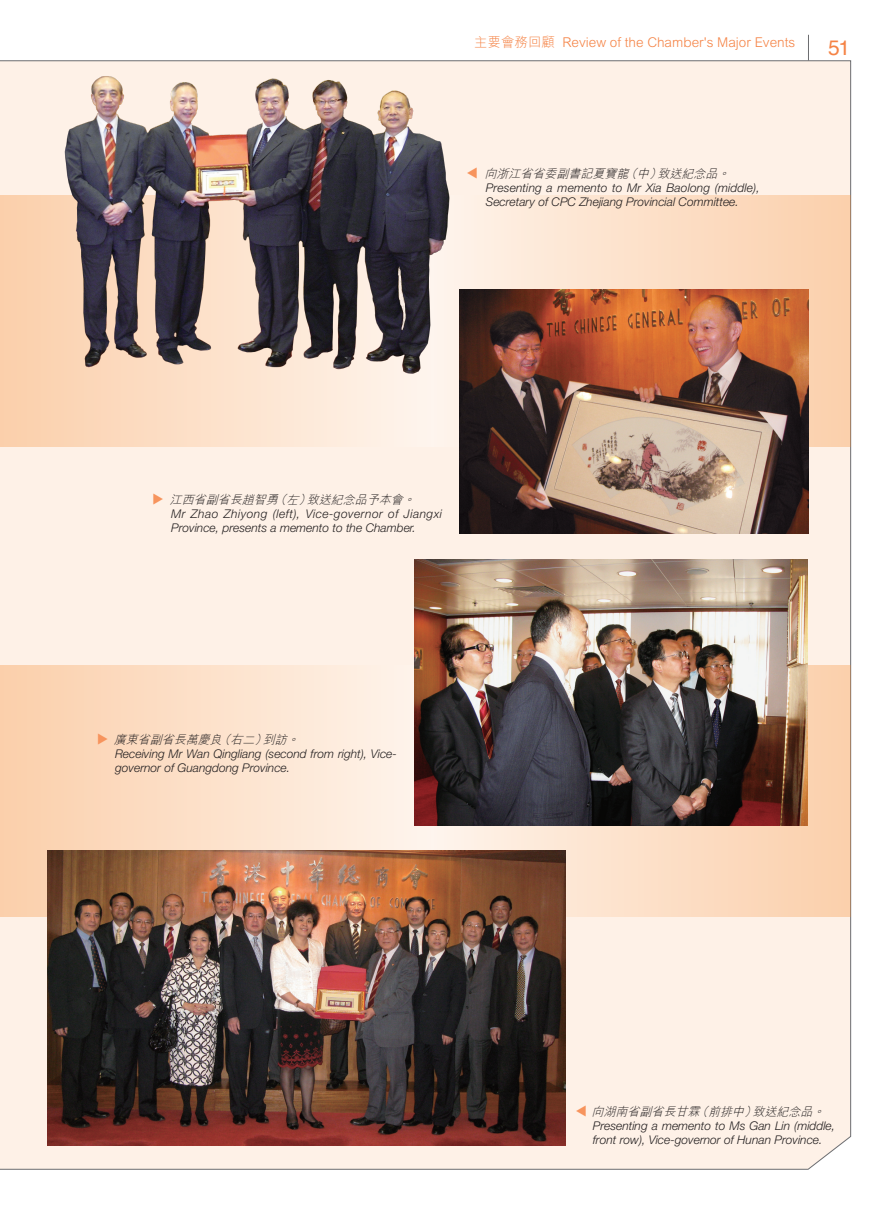
<style>
.page{position:relative;width:893px;height:1212px;background:#fff}
.page>*{position:absolute;margin:0;border:0;box-sizing:border-box;transform-origin:0 0}
.t1{font:21px "Helvetica";color:#f58345}
.t2{font:300 13.5px "M Hei HK";color:#f58345}
.t3{font:italic 300 12px/14.4px "Helvetica Neue";color:#231f20}
.t4{font:italic 300 12px/14.4px "Helvetica Neue";letter-spacing:.02em;color:#231f20}
.t5{font:italic 300 12px "M Hei HK";color:#231f20}
</style>
<div class="page">
<div style="left:1px;top:60px;width:850px;height:1109px;background:#fef1e7"></div>
<svg style="left:0;top:60px;width:1px;height:1109px"></svg>
<svg style="left:808px;top:35px;width:1px;height:26px"></svg>
<svg style="left:0;top:665px;width:850px;height:251px;background:#fbddc5"></svg>
<svg style="left:0;top:196px;width:850px;height:250px;background:#fcdec4"></svg>
<img style="left:64px;top:71px;width:392px;height:311px">
<img style="left:459px;top:289px;width:350px;height:244px">
<img style="left:47px;top:850px;width:518px;height:295px">
<img style="left:415px;top:559px;width:393px;height:266px">
<svg style="left:467px;top:168px;width:10px;height:11px"></svg>
<svg style="left:153px;top:493px;width:10px;height:11px"></svg>
<svg style="left:576px;top:1106px;width:10px;height:11px"></svg>
<svg style="left:98px;top:733px;width:10px;height:11px"></svg>
<p class="t2" style="left:474px;top:32px;width:323px">主要會務回顧 Review of the Chamber's Major Events</p>
<h1 class="t1" style="left:828px;top:30px;width:24px">51</h1>
<p class="t5" style="left:485px;top:165px;width:251px">向浙江省省委副書記夏寶龍（中）致送紀念品。</p>
<p class="t3" style="left:486px;top:180px;width:275px">Presenting a memento to Mr Xia Baolong (middle),<br>Secretary of CPC Zhejiang Provincial Committee.</p>
<p class="t5" style="left:170px;top:491px;width:251px">江西省副省長趙智勇（左）致送紀念品予本會。</p>
<p class="t4" style="left:171px;top:506px;width:272px">Mr Zhao Zhiyong (left), Vice-governor of Jiangxi<br>Province, presents a memento to the Chamber.</p>
<p class="t5" style="left:114px;top:731px;width:191px">廣東省副省長萬慶良（右二）到訪。</p>
<p class="t3" style="left:115px;top:746px;width:283px">Receiving Mr Wan Qingliang (second from right), Vice&shy;governor of Guangdong Province.</p>
<p class="t5" style="left:592px;top:1103px;width:239px">向湖南省副省長甘霖（前排中）致送紀念品。</p>
<p class="t3" style="left:593px;top:1118px;width:244px">Presenting a memento to Ms Gan Lin (middle, front row), Vice-governor of Hunan Province.</p>
</div>
